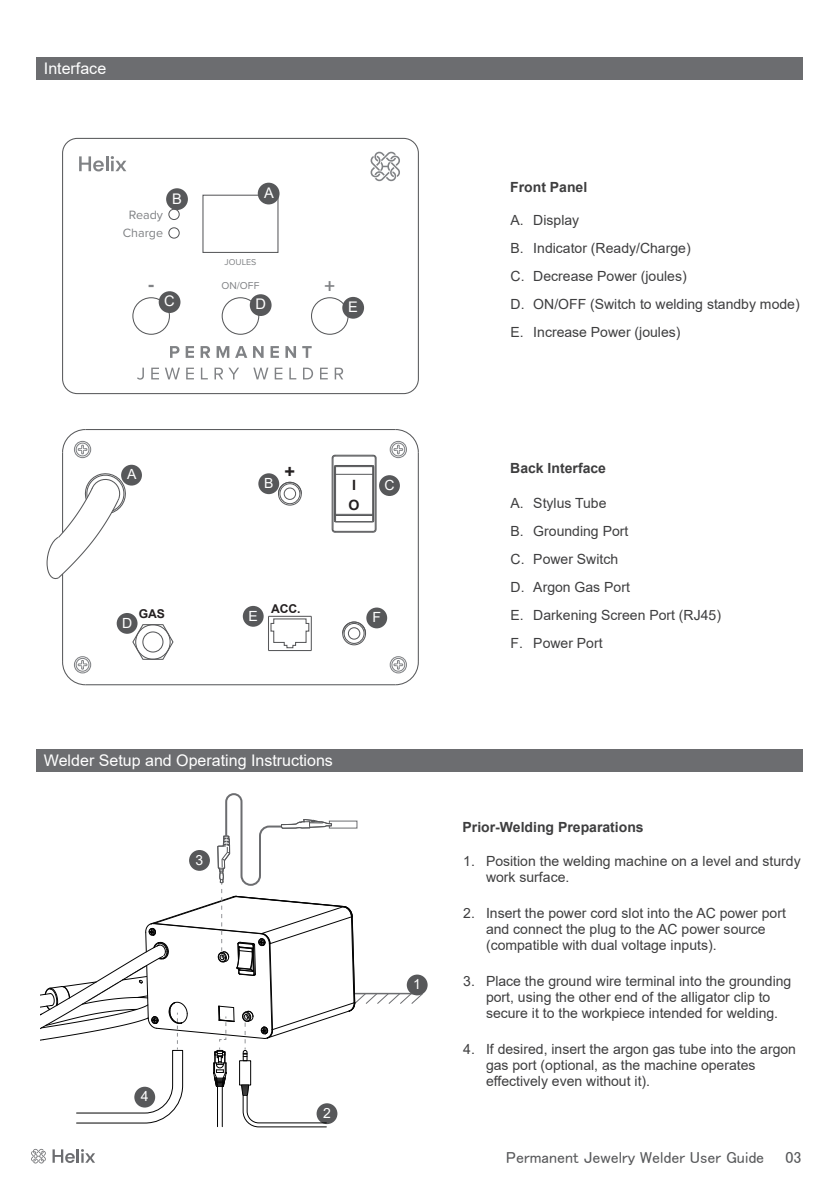
<style>
.page{position:relative;width:840px;height:1191px;background:#fff}
.page>*{position:absolute;margin:0;border:0;box-sizing:border-box;transform-origin:0 0}
.t1{font:700 20.8px "Proxima Nova";color:#808285}
.t2{font:700 18.2px "Arial";color:#231f20}
.t3{font:16px "Arial";color:#fff}
.t4{font:16px "MS UI Gothic";color:#57585a}
.t5{font:14.6px "Arial";color:#fff}
.t6{font:700 14.2px/20.2px "Arial";color:#231f20}
.t7{font:14px/28px "Arial";color:#3e3e3f}
.t8{font:700 14px "Arial";color:#3e3e3f}
.t9{font:14px "Arial";color:#fff}
.t10{font:12.4px/18.8px "Proxima Nova";color:#808285;text-align:center}
.t11{font:700 12.2px "Arial";color:#231f20}
.t12{font:10.4px "Proxima Nova";color:#808285}
.t13{font:8.8px "Proxima Nova";color:#808285}
</style>
<div class="page">
<svg style="left:31px;top:1148px;width:15px;height:15px"></svg>
<svg style="left:52px;top:1149px;width:43px;height:14px"></svg>
<div style="left:37px;top:57px;width:765px;height:22px;background:#6c6d70"></div>
<div style="left:37px;top:749px;width:765px;height:23px;background:#6c6d70"></div>
<svg style="left:62px;top:137px;width:357px;height:258px"></svg>
<div style="left:221px;top:297px;width:38px;height:38px;border:1px solid #57585a;border-radius:50%"></div>
<div style="left:311px;top:297px;width:37px;height:38px;border:1px solid #57585a;border-radius:50%"></div>
<div style="left:132px;top:297px;width:38px;height:38px;border:1px solid #57585a;border-radius:50%"></div>
<svg style="left:170px;top:346px;width:9px;height:12px"></svg>
<svg style="left:185px;top:346px;width:9px;height:12px"></svg>
<svg style="left:200px;top:346px;width:10px;height:12px"></svg>
<svg style="left:216px;top:346px;width:13px;height:12px"></svg>
<svg style="left:235px;top:346px;width:12px;height:12px"></svg>
<svg style="left:253px;top:346px;width:10px;height:12px"></svg>
<svg style="left:270px;top:346px;width:9px;height:12px"></svg>
<svg style="left:285px;top:346px;width:11px;height:12px"></svg>
<svg style="left:302px;top:346px;width:9px;height:12px"></svg>
<svg style="left:137px;top:368px;width:7px;height:12px"></svg>
<svg style="left:151px;top:368px;width:8px;height:11px"></svg>
<svg style="left:165px;top:368px;width:15px;height:11px"></svg>
<svg style="left:186px;top:368px;width:8px;height:11px"></svg>
<svg style="left:201px;top:368px;width:7px;height:11px"></svg>
<svg style="left:214px;top:368px;width:25px;height:11px"></svg>
<svg style="left:253px;top:368px;width:15px;height:11px"></svg>
<svg style="left:274px;top:368px;width:8px;height:11px"></svg>
<svg style="left:289px;top:368px;width:7px;height:11px"></svg>
<svg style="left:303px;top:368px;width:10px;height:11px"></svg>
<svg style="left:320px;top:368px;width:7px;height:11px"></svg>
<svg style="left:334px;top:368px;width:9px;height:11px"></svg>
<svg style="left:370px;top:151px;width:30px;height:31px"></svg>
<svg style="left:79px;top:156px;width:47px;height:15px"></svg>
<div style="left:257px;top:183px;width:22px;height:21px;background:#57585a;border-radius:50%"></div>
<div style="left:166px;top:188px;width:22px;height:22px;background:#57585a;border-radius:50%"></div>
<div style="left:159px;top:291px;width:21px;height:22px;background:#57585a;border-radius:50%"></div>
<div style="left:250px;top:294px;width:21px;height:22px;background:#57585a;border-radius:50%"></div>
<div style="left:342px;top:297px;width:22px;height:22px;background:#57585a;border-radius:50%"></div>
<svg style="left:132px;top:623px;width:42px;height:37px"></svg>
<hr style="left:85px;top:684px;width:310px;height:1px;background:#57585a">
<hr style="left:335px;top:532px;width:38px;height:1px;background:#57585a">
<hr style="left:335px;top:531px;width:38px;height:1px;background:#57585a">
<hr style="left:62px;top:452px;width:1px;height:81px;background:#57585a">
<hr style="left:62px;top:574px;width:1px;height:88px;background:#57585a">
<hr style="left:335px;top:521px;width:37px;height:1px;background:#57585a">
<hr style="left:335px;top:515px;width:37px;height:1px;background:#57585a">
<hr style="left:335px;top:514px;width:37px;height:1px;background:#57585a">
<hr style="left:334px;top:474px;width:39px;height:1px;background:#57585a">
<hr style="left:334px;top:466px;width:39px;height:1px;background:#57585a">
<hr style="left:335px;top:465px;width:37px;height:1px;background:#57585a">
<hr style="left:335px;top:456px;width:38px;height:1px;background:#57585a">
<hr style="left:335px;top:455px;width:38px;height:1px;background:#57585a">
<hr style="left:85px;top:429px;width:310px;height:1px;background:#57585a">
<hr style="left:331px;top:458px;width:1px;height:71px;background:#57585a">
<hr style="left:332px;top:458px;width:1px;height:71px;background:#57585a">
<hr style="left:334px;top:466px;width:1px;height:54px;background:#57585a">
<hr style="left:335px;top:466px;width:1px;height:55px;background:#57585a">
<hr style="left:372px;top:466px;width:1px;height:55px;background:#57585a">
<hr style="left:373px;top:466px;width:1px;height:54px;background:#57585a">
<hr style="left:374px;top:458px;width:1px;height:71px;background:#57585a">
<hr style="left:375px;top:458px;width:1px;height:71px;background:#57585a">
<hr style="left:417px;top:452px;width:1px;height:210px;background:#57585a">
<div style="left:74px;top:656px;width:17px;height:17px;border:1px solid #808285;border-radius:50%"></div>
<div style="left:76px;top:658px;width:13px;height:13px;border:1px solid #808285;border-radius:50%"></div>
<svg style="left:62px;top:660px;width:25px;height:26px"></svg>
<div style="left:389px;top:656px;width:18px;height:17px;border:1px solid #808285;border-radius:50%"></div>
<div style="left:391px;top:658px;width:14px;height:13px;border:1px solid #808285;border-radius:50%"></div>
<svg style="left:393px;top:660px;width:26px;height:26px"></svg>
<div style="left:342px;top:621px;width:24px;height:24px;border:1px solid #57585a;border-radius:50%"></div>
<div style="left:343px;top:623px;width:21px;height:21px;border:1px solid #57585a;border-radius:50%"></div>
<div style="left:74px;top:441px;width:17px;height:17px;border:1px solid #808285;border-radius:50%"></div>
<div style="left:76px;top:442px;width:13px;height:14px;border:1px solid #808285;border-radius:50%"></div>
<svg style="left:62px;top:429px;width:25px;height:25px"></svg>
<div style="left:278px;top:482px;width:23px;height:23px;border:1px solid #57585a;border-radius:50%"></div>
<div style="left:279px;top:483px;width:21px;height:21px;border:1px solid #57585a;border-radius:50%"></div>
<svg style="left:331px;top:454px;width:4px;height:5px"></svg>
<svg style="left:372px;top:454px;width:4px;height:5px"></svg>
<div style="left:389px;top:441px;width:18px;height:17px;border:1px solid #808285;border-radius:50%"></div>
<div style="left:391px;top:442px;width:14px;height:14px;border:1px solid #808285;border-radius:50%"></div>
<svg style="left:393px;top:429px;width:26px;height:25px"></svg>
<svg style="left:371px;top:513px;width:5px;height:20px"></svg>
<svg style="left:331px;top:513px;width:5px;height:20px"></svg>
<hr style="left:268px;top:650px;width:43px;height:1px;background:#57585a">
<hr style="left:268px;top:616px;width:43px;height:1px;background:#57585a">
<hr style="left:268px;top:616px;width:1px;height:34px;background:#57585a">
<hr style="left:310px;top:616px;width:1px;height:34px;background:#57585a">
<div style="left:135px;top:624px;width:35px;height:35px;border:1px solid #57585a;border-radius:50%"></div>
<div style="left:142px;top:631px;width:21px;height:21px;border:1px solid #57585a;border-radius:50%"></div>
<svg style="left:342px;top:621px;width:24px;height:13px"></svg>
<div style="left:347px;top:627px;width:13px;height:12px;border:1px solid #57585a;border-radius:50%"></div>
<svg style="left:277px;top:481px;width:25px;height:13px"></svg>
<div style="left:283px;top:487px;width:13px;height:13px;border:1px solid #57585a;border-radius:50%"></div>
<svg style="left:46px;top:471px;width:82px;height:110px"></svg>
<svg style="left:270px;top:618px;width:40px;height:31px"></svg>
<div style="left:121px;top:465px;width:21px;height:20px;background:#57585a;border-radius:50%"></div>
<div style="left:258px;top:473px;width:21px;height:21px;background:#57585a;border-radius:50%"></div>
<div style="left:379px;top:475px;width:20px;height:21px;background:#57585a;border-radius:50%"></div>
<div style="left:117px;top:613px;width:20px;height:21px;background:#57585a;border-radius:50%"></div>
<div style="left:243px;top:606px;width:20px;height:21px;background:#57585a;border-radius:50%"></div>
<div style="left:366px;top:607px;width:21px;height:21px;background:#57585a;border-radius:50%"></div>
<div style="left:406px;top:974px;width:21px;height:21px;background:#57585a;border-radius:50%"></div>
<svg style="left:40px;top:794px;width:384px;height:333px"></svg>
<p class="t3" style="left:44px;top:57px;width:64px">Interface</p>
<p class="t10" style="left:123px;top:204px;width:42px">Ready<br>Charge</p>
<p class="t5" style="left:172px;top:188px;width:11px">B</p>
<p class="t5" style="left:264px;top:183px;width:11px">A</p>
<p class="t13" style="left:224px;top:255px;width:33px">JOULES</p>
<h1 class="t1" style="left:148px;top:268px;width:8px">-</h1>
<p class="t12" style="left:221px;top:278px;width:39px">ON/OFF</p>
<h1 class="t1" style="left:324px;top:271px;width:12px">+</h1>
<p class="t5" style="left:164px;top:291px;width:12px">C</p>
<p class="t5" style="left:255px;top:294px;width:12px">D</p>
<p class="t5" style="left:348px;top:297px;width:11px">E</p>
<p class="t8" style="left:510px;top:177px;width:79px">Front Panel</p>
<p class="t7" style="left:510px;top:205px;width:290px">A. Display<br>B. Indicator (Ready/Charge)<br>C. Decrease Power (joules)<br>D. ON/OFF (Switch to welding standby mode)<br>E. Increase Power (joules)</p>
<p class="t9" style="left:127px;top:465px;width:11px">A</p>
<p class="t11" style="left:139px;top:605px;width:28px">GAS</p>
<p class="t9" style="left:122px;top:613px;width:12px">D</p>
<h2 class="t2" style="left:284px;top:458px;width:12px">+</h2>
<p class="t9" style="left:264px;top:473px;width:11px">B</p>
<p class="t9" style="left:384px;top:475px;width:12px">C</p>
<p class="t6" style="left:348px;top:475px;width:13px">I<br>O</p>
<p class="t11" style="left:271px;top:600px;width:31px">ACC.</p>
<p class="t9" style="left:248px;top:606px;width:11px">E</p>
<p class="t9" style="left:372px;top:607px;width:10px">F</p>
<p class="t3" style="left:44px;top:750px;width:290px">Welder Setup and Operating Instructions</p>
<p class="t9" style="left:195px;top:850px;width:9px">3</p>
<p class="t9" style="left:141px;top:1086px;width:9px">4</p>
<p class="t9" style="left:323px;top:1103px;width:9px">2</p>
<p class="t9" style="left:413px;top:974px;width:9px">1</p>
<p class="t8" style="left:510px;top:458px;width:97px">Back Interface</p>
<p class="t7" style="left:510px;top:489px;width:212px">A. Stylus Tube<br>B. Grounding Port<br>C. Power Switch<br>D. Argon Gas Port<br>E. Darkening Screen Port (RJ45)<br>F. Power Port</p>
<p class="t8" style="left:462px;top:816px;width:183px">Prior-Welding Preparations</p>
<p class="t7" style="left:485px;top:853px;width:316px;line-height:16px;text-indent:-23px">1. Position the welding machine on a level and sturdy work surface.</p>
<p class="t7" style="left:485px;top:905px;width:301px;line-height:16px;text-indent:-23px">2. Insert the power cord slot into the AC power port and connect the plug to the AC power source (compatible with dual voltage inputs).</p>
<p class="t7" style="left:485px;top:973px;width:307px;line-height:16px;text-indent:-23px">3. Place the ground wire terminal into the grounding port, using the other end of the alligator clip to secure it to the workpiece intended for welding.</p>
<p class="t7" style="left:485px;top:1041px;width:311px;line-height:16px;text-indent:-23px">4. If desired, insert the argon gas tube into the argon gas port (optional, as the machine operates effectively even without it).</p>
<p class="t4" style="left:506px;top:1149px;width:296px">Permanent Jewelry Welder User Guide　　03</p>
</div>
